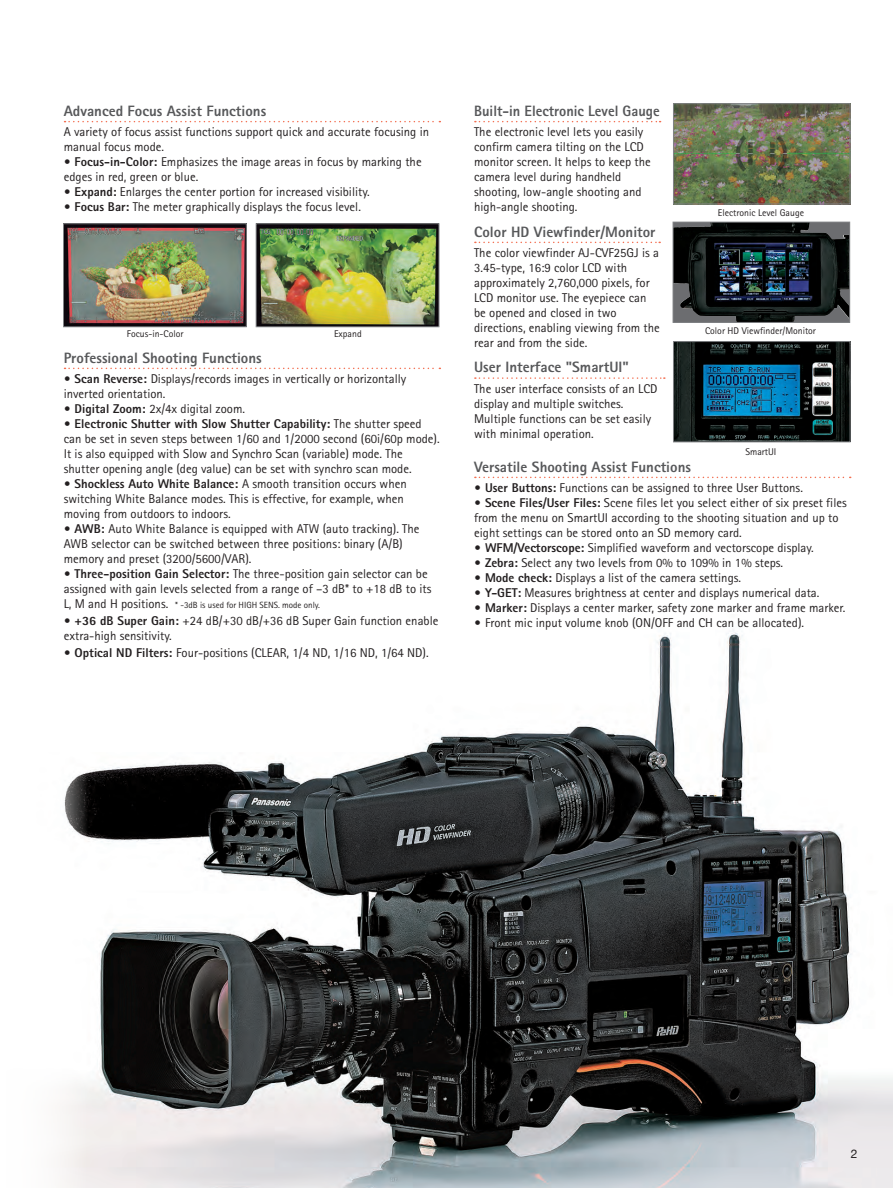
<style>
.page{position:relative;width:893px;height:1188px;background:#fff}
.page>*{position:absolute;margin:0;border:0;box-sizing:border-box;transform-origin:0 0}
.t1{font:800 15px "Rotis Sans Serif Std";color:#57585a}
.t2{font:800 15px "Rotis Sans Serif Std";color:#57585a;scale:.96 1}
.t3{font:12.75px/15px "Rotis Sans Serif Std";color:#231f20}
.t4{font:12px "Helvetica Neue";color:#231f20}
.t5{font:9.75px "Rotis Sans Serif Std";color:#231f20}
.t6{font:9px "Rotis Sans Serif Std";color:#231f20}
.s1{font-weight:800}
.s2{font-size:12.75px}
</style>
<div class="page">
<img style="left:61px;top:629px;width:832px;height:559px">
<svg style="left:65px;top:121px;width:375px;height:1px"></svg>
<svg style="left:65px;top:368px;width:375px;height:1px"></svg>
<svg style="left:475px;top:121px;width:186px;height:1px"></svg>
<svg style="left:475px;top:242px;width:185px;height:1px"></svg>
<svg style="left:475px;top:377px;width:190px;height:2px"></svg>
<svg style="left:475px;top:477px;width:376px;height:1px"></svg>
<img style="left:65px;top:225px;width:180px;height:100px">
<div style="left:63px;top:223px;width:184px;height:104px;border:1px solid #808285"></div>
<img style="left:258px;top:225px;width:179px;height:100px">
<div style="left:256px;top:223px;width:183px;height:104px;border:1px solid #808285"></div>
<img style="left:675px;top:105px;width:173px;height:97px">
<div style="left:673px;top:103px;width:177px;height:101px;border:1px solid #808285"></div>
<img style="left:675px;top:343px;width:173px;height:97px">
<div style="left:673px;top:341px;width:177px;height:101px;border:1px solid #808285"></div>
<img style="left:675px;top:224px;width:173px;height:97px">
<div style="left:673px;top:222px;width:177px;height:101px;border:1px solid #808285"></div>
<p class="t1" style="left:64px;top:101px;width:204px">Advanced Focus Assist Functions</p>
<p class="t3" style="left:64px;top:124px;width:367px">A variety of focus assist functions support quick and accurate focusing in manual focus mode.</p>
<p class="t3" style="left:64px;top:154px;width:359px"><span class="s1">• Focus-in-Color:</span> Emphasizes the image areas in focus by marking the edges in red, green or blue.</p>
<p class="t3" style="left:64px;top:184px;width:307px"><span class="s1">• Expand:</span> Enlarges the center portion for increased visibility.</p>
<p class="t3" style="left:64px;top:199px;width:299px"><span class="s1">• Focus Bar:</span> The meter graphically displays the focus level.</p>
<p class="t5" style="left:127px;top:327px;width:58px">Focus-in-Color</p>
<p class="t5" style="left:334px;top:327px;width:29px">Expand</p>
<p class="t1" style="left:64px;top:348px;width:200px">Professional Shooting Functions</p>
<p class="t3" style="left:64px;top:371px;width:344px"><span class="s1">• Scan Reverse:</span> Displays/records images in vertically or horizontally inverted orientation.</p>
<p class="t3" style="left:64px;top:401px;width:183px"><span class="s1">• Digital Zoom:</span> 2x/4x digital zoom.</p>
<p class="t3" style="left:64px;top:416px;width:377px"><span class="s1">• Electronic Shutter with Slow Shutter Capability:</span> The shutter speed can be set in seven steps between 1/60 and 1/2000 second (60i/60p mode).<br>It is also equipped with Slow and Synchro Scan (variable) mode. The shutter opening angle (deg value) can be set with synchro scan mode.</p>
<p class="t3" style="left:64px;top:476px;width:344px"><span class="s1">• Shockless Auto White Balance:</span> A smooth transition occurs when switching White Balance modes. This is effective, for example, when moving from outdoors to indoors.</p>
<p class="t3" style="left:64px;top:521px;width:357px"><span class="s1">• AWB:</span> Auto White Balance is equipped with ATW (auto tracking). The<br>AWB selector can be switched between three positions: binary (A/B) memory and preset (3200/5600/VAR).</p>
<p class="t3" style="left:64px;top:566px;width:369px"><span class="s1">• Three-position Gain Selector:</span> The three-position gain selector can be assigned with gain levels selected from a range of –3 dB* to +18 dB to its</p>
<p class="t6" style="left:64px;top:600px;width:258px"><span class="s2">L, M and H positions.</span> * -3dB is used for HIGH SENS. mode only.</p>
<p class="t3" style="left:64px;top:613px;width:376px"><span class="s1">• +36 dB Super Gain:</span> +24 dB/+30 dB/+36 dB Super Gain function enable extra-high sensitivity.</p>
<p class="t3" style="left:64px;top:645px;width:366px"><span class="s1">• Optical ND Filters:</span> Four-positions (CLEAR, 1/4 ND, 1/16 ND, 1/64 ND).</p>
<p class="t2" style="left:474px;top:101px;width:195px">Built-in Electronic Level Gauge</p>
<p class="t3" style="left:474px;top:124px;width:178px">The electronic level lets you easily confirm camera tilting on the LCD monitor screen. It helps to keep the camera level during handheld shooting, low-angle shooting and high-angle shooting.</p>
<p class="t1" style="left:474px;top:222px;width:183px">Color HD Viewfinder/Monitor</p>
<p class="t3" style="left:474px;top:245px;width:187px">The color viewfinder AJ-CVF25GJ is a<br>3.45-type, 16:9 color LCD with approximately 2,760,000 pixels, for<br>LCD monitor use. The eyepiece can be opened and closed in two directions, enabling viewing from the rear and from the side.</p>
<p class="t1" style="left:474px;top:358px;width:156px">User Interface "SmartUI"</p>
<p class="t3" style="left:474px;top:381px;width:185px">The user interface consists of an LCD display and multiple switches.<br>Multiple functions can be set easily with minimal operation.</p>
<p class="t1" style="left:474px;top:457px;width:218px">Versatile Shooting Assist Functions</p>
<p class="t3" style="left:474px;top:480px;width:330px"><span class="s1">• User Buttons:</span> Functions can be assigned to three User Buttons.</p>
<p class="t3" style="left:474px;top:495px;width:374px"><span class="s1">• Scene Files/User Files:</span> Scene files let you select either of six preset files from the menu on SmartUI according to the shooting situation and up to eight settings can be stored onto an SD memory card.</p>
<p class="t3" style="left:474px;top:540px;width:341px"><span class="s1">• WFM/Vectorscope:</span> Simplified waveform and vectorscope display.</p>
<p class="t3" style="left:474px;top:555px;width:310px"><span class="s1">• Zebra:</span> Select any two levels from 0% to 109% in 1% steps.</p>
<p class="t3" style="left:474px;top:570px;width:268px"><span class="s1">• Mode check:</span> Displays a list of the camera settings.</p>
<p class="t3" style="left:474px;top:585px;width:347px"><span class="s1">• Y-GET:</span> Measures brightness at center and displays numerical data.</p>
<p class="t3" style="left:474px;top:600px;width:373px"><span class="s1">• Marker:</span> Displays a center marker, safety zone marker and frame marker.</p>
<p class="t3" style="left:474px;top:615px;width:332px"><span class="s1">•</span> Front mic input volume knob (ON/OFF and CH can be allocated).</p>
<p class="t5" style="left:718px;top:207px;width:88px">Electronic Level Gauge</p>
<p class="t5" style="left:705px;top:325px;width:113px">Color HD Viewfinder/Monitor</p>
<p class="t5" style="left:745px;top:446px;width:33px">SmartUI</p>
<p class="t4" style="left:851px;top:1145px;width:8px">2</p>
</div>
